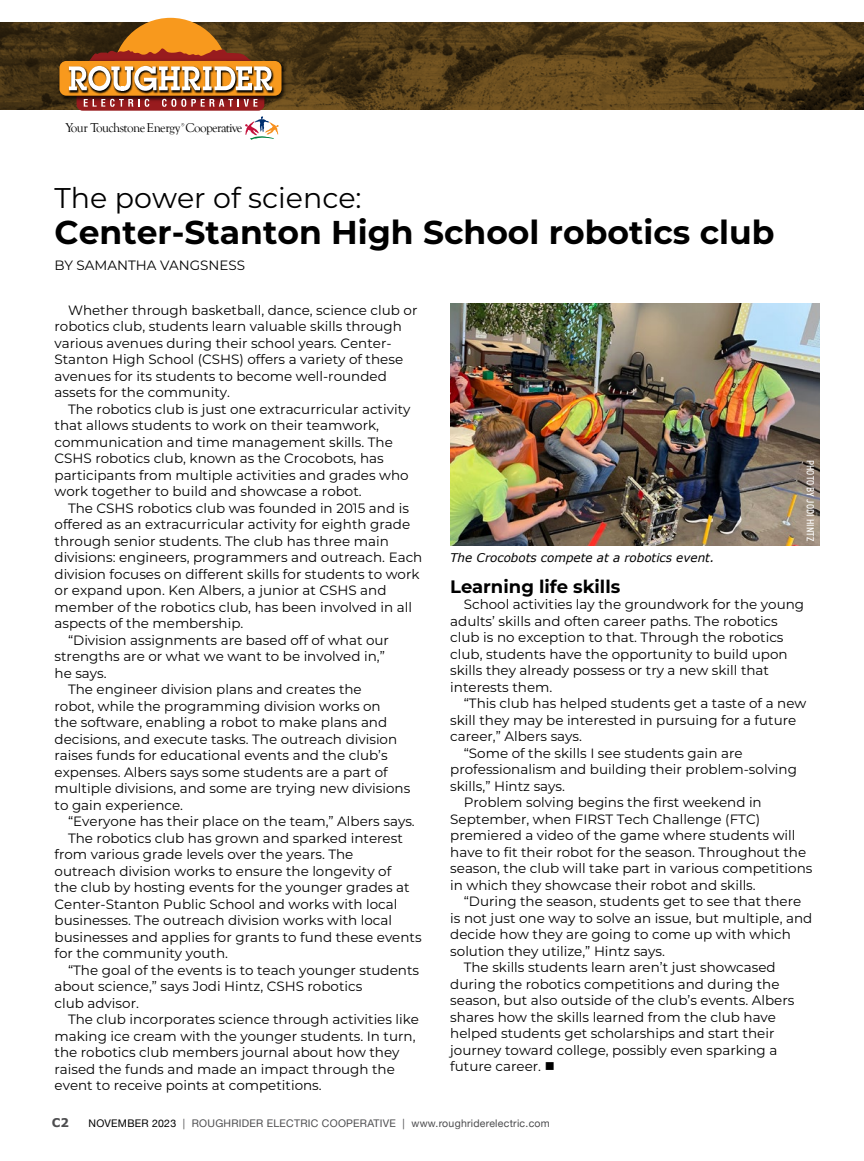
<style>
.page{position:relative;width:864px;height:1161px;background:#fff}
.page>*{position:absolute;margin:0;border:0;box-sizing:border-box;transform-origin:0 0}
.t1{font:700 33px "Montserrat";color:#000}
.t2{font:28.5px "Montserrat";color:#000}
.t3{font:700 18px "Montserrat";color:#000}
.t4{font:13.5px/16.5px "Montserrat";color:#000}
.t5{font:13.2px "Goudy Old Style T";letter-spacing:-.05em;color:#000}
.t6{font:italic 12px "Verdana";color:#000}
.t7{font:700 12px "Verdana";color:#4d4d4f}
.t8{font:10.5px "Helvetica Neue";letter-spacing:.025em;color:#4d4d4f}
.t9{font:condensed 10.5px "DIN2014";letter-spacing:.01em;color:#fff}
.s1{color:#000}
</style>
<div class="page">
<hr style="left:863px;top:0;width:1px;height:1107px;background:#dcddde">
<img style="left:450px;top:303px;width:369px;height:243px">
<img style="left:0;top:22px;width:864px;height:88px">
<div style="left:77px;top:76px;width:187px;height:35px;background:#981b1e;border-radius:6px"></div>
<img style="left:56px;top:58px;width:233px;height:45px">
<div style="left:59px;top:61px;width:223px;height:35px;background:#f8991d;border-radius:7px"></div>
<svg style="left:84px;top:99px;width:65px;height:8px"></svg>
<svg style="left:162px;top:99px;width:95px;height:8px"></svg>
<img style="left:68px;top:66px;width:207px;height:28px">
<svg style="left:69px;top:18px;width:203px;height:73px"></svg>
<svg style="left:245px;top:116px;width:34px;height:24px"></svg>
<p class="t5" style="left:66px;top:120px;width:178px">Your TouchstoneEnergy Cooperative</p>
<h2 class="t2" style="left:55px;top:179px;width:309px">The power of science:</h2>
<h1 class="t1" style="left:55px;top:209px;width:722px">Center-Stanton High School robotics club</h1>
<p class="t4" style="left:55px;top:256px;width:192px">BY SAMANTHA VANGSNESS</p>
<p class="t4" style="left:55px;top:301px;width:365px;text-indent:14px">Whether through basketball, dance, science club or robotics club, students learn valuable skills through various avenues during their school years. Center-Stanton High School (CSHS) offers a variety of these avenues for its students to become well-rounded assets for the community.</p>
<p class="t4" style="left:55px;top:400px;width:357px;text-indent:14px">The robotics club is just one extracurricular activity that allows students to work on their teamwork, communication and time management skills. The CSHS robotics club, known as the Crocobots, has participants from multiple activities and grades who work together to build and showcase a robot.</p>
<p class="t4" style="left:68px;top:499px;width:342px">The CSHS robotics club was founded in 2015 and is</p>
<p class="t4" style="left:55px;top:516px;width:357px">offered as an extracurricular activity for eighth grade</p>
<p class="t4" style="left:55px;top:532px;width:336px">through senior students. The club has three main</p>
<p class="t4" style="left:55px;top:549px;width:369px">divisions: engineers, programmers and outreach. Each</p>
<p class="t4" style="left:55px;top:565px;width:366px">division focuses on different skills for students to work</p>
<p class="t4" style="left:55px;top:582px;width:333px">or expand upon. Ken Albers, a junior at CSHS and</p>
<p class="t4" style="left:55px;top:598px;width:359px">member of the robotics club, has been involved in all</p>
<p class="t4" style="left:55px;top:615px;width:190px">aspects of the membership.</p>
<p class="t4" style="left:68px;top:631px;width:323px">“Division assignments are based off of what our</p>
<p class="t4" style="left:55px;top:648px;width:332px">strengths are or what we want to be involved in,”</p>
<p class="t4" style="left:55px;top:664px;width:54px">he says.</p>
<p class="t4" style="left:68px;top:681px;width:295px">The engineer division plans and creates the</p>
<p class="t4" style="left:55px;top:697px;width:328px">robot, while the programming division works on</p>
<p class="t4" style="left:55px;top:714px;width:334px">the software, enabling a robot to make plans and</p>
<p class="t4" style="left:55px;top:730px;width:344px">decisions, and execute tasks. The outreach division</p>
<p class="t4" style="left:55px;top:747px;width:335px">raises funds for educational events and the club’s</p>
<p class="t4" style="left:55px;top:763px;width:335px">expenses. Albers says some students are a part of</p>
<p class="t4" style="left:55px;top:780px;width:357px">multiple divisions, and some are trying new divisions</p>
<p class="t4" style="left:55px;top:796px;width:130px">to gain experience.</p>
<p class="t4" style="left:68px;top:813px;width:348px">“Everyone has their place on the team,” Albers says.</p>
<p class="t4" style="left:68px;top:829px;width:336px">The robotics club has grown and sparked interest</p>
<p class="t4" style="left:55px;top:846px;width:300px">from various grade levels over the years. The</p>
<p class="t4" style="left:55px;top:862px;width:338px">outreach division works to ensure the longevity of</p>
<p class="t4" style="left:55px;top:879px;width:357px">the club by hosting events for the younger grades at</p>
<p class="t4" style="left:55px;top:895px;width:344px">Center-Stanton Public School and works with local</p>
<p class="t4" style="left:55px;top:912px;width:339px">businesses. The outreach division works with local</p>
<p class="t4" style="left:55px;top:928px;width:369px">businesses and applies for grants to fund these events</p>
<p class="t4" style="left:55px;top:945px;width:175px">for the community youth.</p>
<p class="t4" style="left:68px;top:961px;width:353px">“The goal of the events is to teach younger students</p>
<p class="t4" style="left:55px;top:978px;width:309px">about science,” says Jodi Hintz, CSHS robotics</p>
<p class="t4" style="left:55px;top:994px;width:86px">club advisor.</p>
<p class="t4" style="left:68px;top:1011px;width:353px">The club incorporates science through activities like</p>
<p class="t4" style="left:55px;top:1027px;width:363px">making ice cream with the younger students. In turn,</p>
<p class="t4" style="left:55px;top:1044px;width:347px">the robotics club members journal about how they</p>
<p class="t4" style="left:55px;top:1060px;width:342px">raised the funds and made an impact through the</p>
<p class="t4" style="left:55px;top:1077px;width:269px">event to receive points at competitions.</p>
<p class="t9" style="left:817px;top:460px;width:83px;rotate:90deg">PHOTO BY JODI HINTZ</p>
<p class="t6" style="left:450px;top:550px;width:266px">The Crocobots compete at a robotics event.</p>
<h3 class="t3" style="left:450px;top:573px;width:172px">Learning life skills</h3>
<p class="t4" style="left:450px;top:596px;width:355px;text-indent:14px">School activities lay the groundwork for the young adults’ skills and often career paths. The robotics club is no exception to that. Through the robotics club, students have the opportunity to build upon skills they already possess or try a new skill that interests them.</p>
<p class="t4" style="left:464px;top:695px;width:344px">“This club has helped students get a taste of a new</p>
<p class="t4" style="left:450px;top:711px;width:348px">skill they may be interested in pursuing for a future</p>
<p class="t4" style="left:450px;top:728px;width:133px">career,” Albers says.</p>
<p class="t4" style="left:464px;top:744px;width:280px">“Some of the skills I see students gain are</p>
<p class="t4" style="left:450px;top:761px;width:348px">professionalism and building their problem-solving</p>
<p class="t4" style="left:450px;top:777px;width:116px">skills,” Hintz says.</p>
<p class="t4" style="left:464px;top:794px;width:300px">Problem solving begins the first weekend in</p>
<p class="t4" style="left:450px;top:810px;width:311px">September, when FIRST Tech Challenge (FTC)</p>
<p class="t4" style="left:450px;top:827px;width:347px">premiered a video of the game where students will</p>
<p class="t4" style="left:450px;top:843px;width:357px">have to fit their robot for the season. Throughout the</p>
<p class="t4" style="left:450px;top:860px;width:364px">season, the club will take part in various competitions</p>
<p class="t4" style="left:450px;top:876px;width:307px">in which they showcase their robot and skills.</p>
<p class="t4" style="left:464px;top:893px;width:339px">“During the season, students get to see that there</p>
<p class="t4" style="left:450px;top:909px;width:364px">is not just one way to solve an issue, but multiple, and</p>
<p class="t4" style="left:450px;top:926px;width:342px">decide how they are going to come up with which</p>
<p class="t4" style="left:450px;top:942px;width:216px">solution they utilize,” Hintz says.</p>
<p class="t4" style="left:464px;top:959px;width:313px">The skills students learn aren’t just showcased</p>
<p class="t4" style="left:450px;top:975px;width:331px">during the robotics competitions and during the</p>
<p class="t4" style="left:450px;top:992px;width:346px">season, but also outside of the club’s events. Albers</p>
<p class="t4" style="left:450px;top:1008px;width:327px">shares how the skills learned from the club have</p>
<p class="t4" style="left:450px;top:1025px;width:326px">helped students get scholarships and start their</p>
<p class="t4" style="left:450px;top:1041px;width:329px">journey toward college, possibly even sparking a</p>
<p class="t4" style="left:450px;top:1058px;width:106px">future career. ■</p>
<p class="t7" style="left:52px;top:1114px;width:19px">C2</p>
<p class="t8" style="left:88px;top:1115px;width:463px"><span class="s1">NOVEMBER 2023</span> | ROUGHRIDER ELECTRIC COOPERATIVE | www.roughriderelectric.com</p>
</div>
